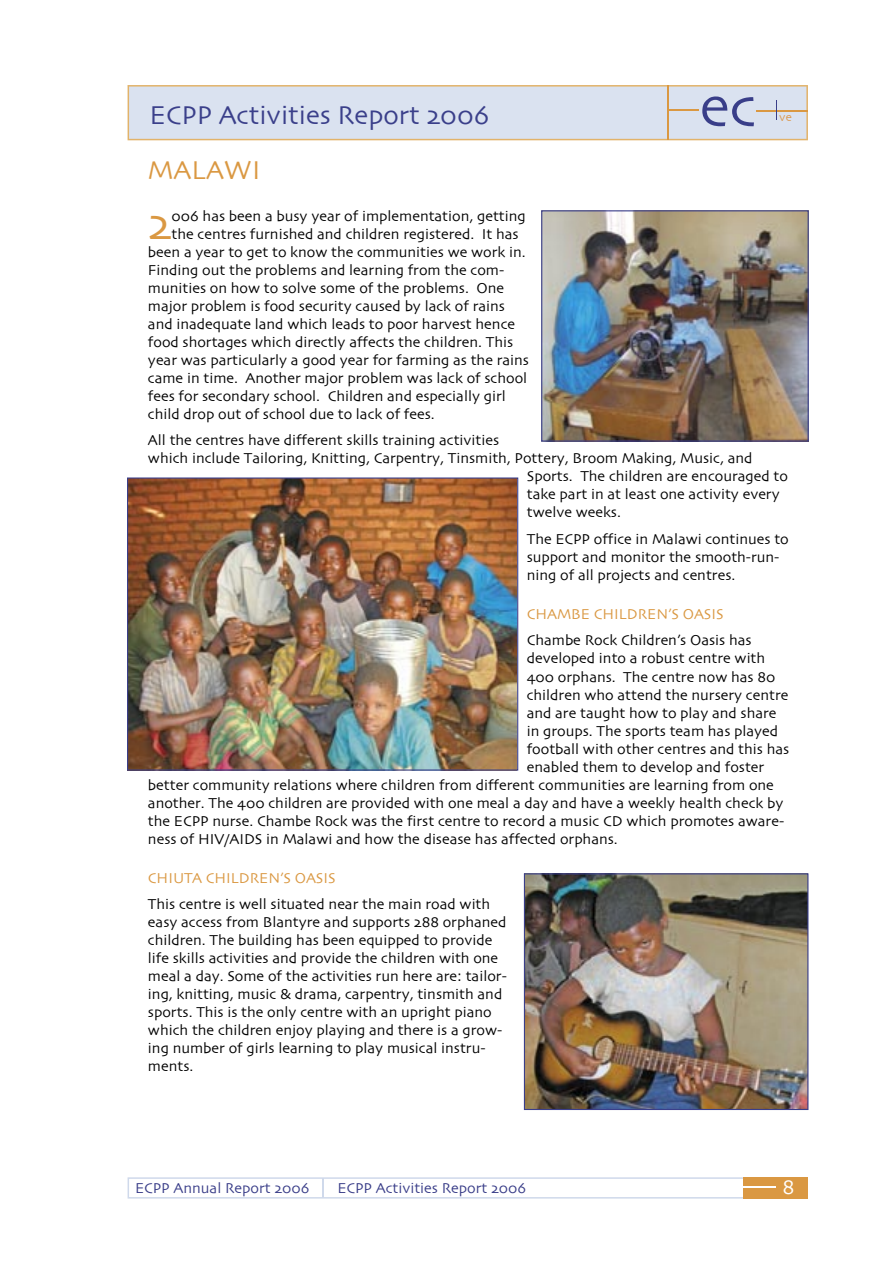
<style>
.page{position:relative;width:893px;height:1263px;background:#fff}
.page>*{position:absolute;margin:0;border:0;box-sizing:border-box;transform-origin:0 0}
.t1{font:58.5px "Skia CC";color:#393e89}
.t2{font:46.2px "Skia CC";color:#da9842}
.t3{font:27px "Skia CC";color:#3a3f8a}
.t4{font:27px "Skia CC";color:#da9842}
.t5{font:21px "Skia CC";color:#fff}
.t6{font:15px/18px "Skia CC";color:#000}
.t7{font:15px "Skia CC";color:#393d88}
.t8{font:15px "Skia CC";color:#da9842}
.t9{font:12px "Skia CC";color:#da974c}
</style>
<div class="page">
<div style="left:744px;top:1177px;width:64px;height:22px;background:#da9842"></div>
<svg style="left:128px;top:85px;width:680px;height:55px;background:#dadee7"></svg>
<svg style="left:128px;top:1177px;width:648px;height:21px"></svg>
<img style="left:541px;top:210px;width:268px;height:232px">
<img style="left:127px;top:477px;width:391px;height:294px">
<img style="left:524px;top:873px;width:284px;height:237px">
<h3 class="t3" style="left:150px;top:101px;width:341px">ECPP Activities Report 2006</h3>
<h1 class="t1" style="left:700px;top:75px;width:58px">ec</h1>
<p class="t9" style="left:779px;top:110px;width:14px">ve</p>
<h3 class="t4" style="left:148px;top:155px;width:114px">MALAWI</h3>
<h2 class="t2" style="left:148px;top:198px;width:25px">2</h2>
<p class="t6" style="left:172px;top:207px;width:356px">006 has been a busy year of implementation, getting</p>
<p class="t6" style="left:172px;top:225px;width:349px">the centres furnished and children registered. It has</p>
<p class="t6" style="left:148px;top:243px;width:379px">been a year to get to know the communities we work in.</p>
<p class="t6" style="left:148px;top:261px;width:358px">Finding out the problems and learning from the com-</p>
<p class="t6" style="left:148px;top:279px;width:358px">munities on how to solve some of the problems. One</p>
<p class="t6" style="left:148px;top:297px;width:359px">major problem is food security caused by lack of rains</p>
<p class="t6" style="left:148px;top:315px;width:369px">and inadequate land which leads to poor harvest hence</p>
<p class="t6" style="left:148px;top:333px;width:367px">food shortages which directly affects the children. This</p>
<p class="t6" style="left:148px;top:351px;width:383px">year was particularly a good year for farming as the rains</p>
<p class="t6" style="left:148px;top:369px;width:381px">came in time. Another major problem was lack of school</p>
<p class="t6" style="left:148px;top:387px;width:359px">fees for secondary school. Children and especially girl</p>
<p class="t6" style="left:148px;top:405px;width:288px">child drop out of school due to lack of fees.</p>
<p class="t6" style="left:148px;top:431px;width:353px">All the centres have different skills training activities</p>
<p class="t6" style="left:148px;top:449px;width:606px">which include Tailoring, Knitting, Carpentry, Tinsmith, Pottery, Broom Making, Music, and</p>
<p class="t6" style="left:527px;top:467px;width:263px">Sports. The children are encouraged to</p>
<p class="t6" style="left:527px;top:485px;width:254px">take part in at least one activity every</p>
<p class="t6" style="left:527px;top:503px;width:96px">twelve weeks.</p>
<p class="t6" style="left:527px;top:530px;width:263px">The ECPP office in Malawi continues to support and monitor the smooth-run&shy;ning of all projects and centres.</p>
<p class="t8" style="left:527px;top:606px;width:198px">CHAMBE CHILDREN’S OASIS</p>
<p class="t6" style="left:527px;top:631px;width:226px">Chambe Rock Children’s Oasis has</p>
<p class="t6" style="left:527px;top:649px;width:240px">developed into a robust centre with</p>
<p class="t6" style="left:527px;top:667px;width:250px">400 orphans. The centre now has 80</p>
<p class="t6" style="left:527px;top:685px;width:263px">children who attend the nursery centre</p>
<p class="t6" style="left:527px;top:703px;width:251px">and are taught how to play and share</p>
<p class="t6" style="left:527px;top:721px;width:253px">in groups. The sports team has played</p>
<p class="t6" style="left:527px;top:739px;width:264px">football with other centres and this has</p>
<p class="t6" style="left:527px;top:757px;width:239px">enabled them to develop and foster</p>
<p class="t6" style="left:148px;top:775px;width:627px">better community relations where children from different communities are learning from one</p>
<p class="t6" style="left:148px;top:793px;width:637px">another. The 400 children are provided with one meal a day and have a weekly health check by</p>
<p class="t6" style="left:148px;top:811px;width:638px">the ECPP nurse. Chambe Rock was the first centre to record a music CD which promotes aware-</p>
<p class="t6" style="left:148px;top:829px;width:471px">ness of HIV/AIDS in Malawi and how the disease has affected orphans.</p>
<p class="t8" style="left:148px;top:869px;width:189px">CHIUTA CHILDREN’S OASIS</p>
<p class="t6" style="left:148px;top:895px;width:360px">This centre is well situated near the main road with easy access from Blantyre and supports 288 orphaned children. The building has been equipped to provide life skills activities and provide the children with one meal a day. Some of the activities run here are: tailor&shy;ing, knitting, music &amp; drama, carpentry, tinsmith and sports. This is the only centre with an upright piano which the children enjoy playing and there is a grow&shy;ing number of girls learning to play musical instru&shy;ments.</p>
<p class="t7" style="left:135px;top:1180px;width:176px">ECPP Annual Report 2006</p>
<p class="t7" style="left:337px;top:1180px;width:190px">ECPP Activities Report 2006</p>
<h3 class="t5" style="left:783px;top:1176px;width:14px">8</h3>
</div>
